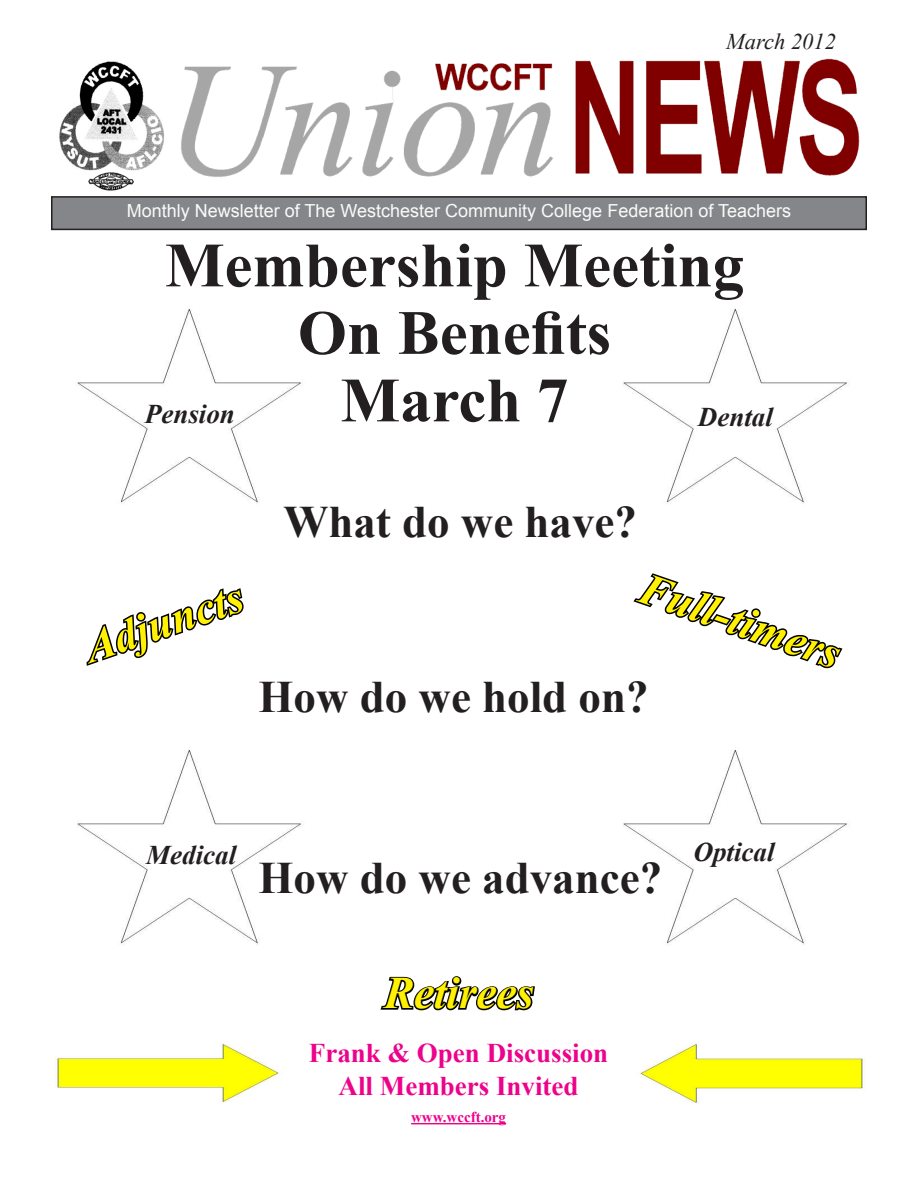
<style>
.page{position:relative;width:918px;height:1188px;background:#fff}
.page>*{position:absolute;margin:0;border:0;box-sizing:border-box;transform-origin:0 0}
.t1{font:700 63px "Times New Roman";color:#231f20}
.t2{font:700 45px "Times New Roman";color:#231f20}
.t3{font:italic 700 45px "Times New Roman";color:#fff101}
.t4{font:700 27px "Times New Roman";color:#ed028c}
.t5{font:italic 700 27px "Times New Roman";color:#231f20}
.t6{font:italic 22.5px "Times New Roman";color:#231f20}
.t7{font:18px "Arial";color:#fafafa}
.t8{font:700 15px "Times New Roman";color:#ed028c}
</style>
<div class="page">
<img style="left:623px;top:309px;width:224px;height:195px">
<img style="left:77px;top:309px;width:224px;height:195px">
<img style="left:59px;top:61px;width:105px;height:110px">
<img style="left:88px;top:172px;width:46px;height:19px">
<img style="left:181px;top:66px;width:372px;height:111px">
<img style="left:428px;top:63px;width:125px;height:37px">
<img style="left:575px;top:58px;width:285px;height:118px">
<div style="left:52px;top:197px;width:814px;height:32px;background:#848689"></div>
<div style="left:51px;top:196px;width:816px;height:34px;border:2px solid #231f20"></div>
<hr style="left:411px;top:1123px;width:95px;height:1px;background:#ed028c">
<svg style="left:85px;top:463px;width:161px;height:203px"></svg>
<svg style="left:380px;top:976px;width:155px;height:35px"></svg>
<svg style="left:633px;top:573px;width:210px;height:96px"></svg>
<img style="left:77px;top:750px;width:224px;height:195px">
<img style="left:623px;top:750px;width:224px;height:195px">
<img style="left:55px;top:1044px;width:226px;height:58px">
<img style="left:638px;top:1044px;width:227px;height:59px">
<p class="t6" style="left:726px;top:26px;width:111px">March 2012</p>
<p class="t7" style="left:127px;top:199px;width:666px">Monthly Newsletter of The Westchester Community College Federation of Teachers</p>
<p class="t1" style="left:165px;top:222px;width:581px">Membership Meeting</p>
<p class="t1" style="left:298px;top:289px;width:315px">On Benefits</p>
<p class="t1" style="left:340px;top:357px;width:230px">March 7</p>
<p class="t5" style="left:145px;top:395px;width:92px">Pension</p>
<p class="t5" style="left:698px;top:398px;width:77px">Dental</p>
<p class="t2" style="left:283px;top:491px;width:355px">What do we have?</p>
<p class="t3" style="left:75px;top:619px;width:167px;rotate:-19deg">Adjuncts</p>
<p class="t3" style="left:651px;top:557px;width:212px;rotate:19deg">Full-timers</p>
<p class="t2" style="left:258px;top:666px;width:392px">How do we hold on?</p>
<p class="t5" style="left:146px;top:836px;width:91px">Medical</p>
<p class="t5" style="left:694px;top:833px;width:83px">Optical</p>
<p class="t2" style="left:258px;top:847px;width:405px">How do we advance?</p>
<p class="t3" style="left:384px;top:962px;width:151px">Retirees</p>
<p class="t4" style="left:309px;top:1034px;width:301px">Frank &amp; Open Discussion</p>
<p class="t4" style="left:339px;top:1067px;width:241px">All Members Invited</p>
<p class="t8" style="left:411px;top:1107px;width:96px">www.wccft.org</p>
</div>
